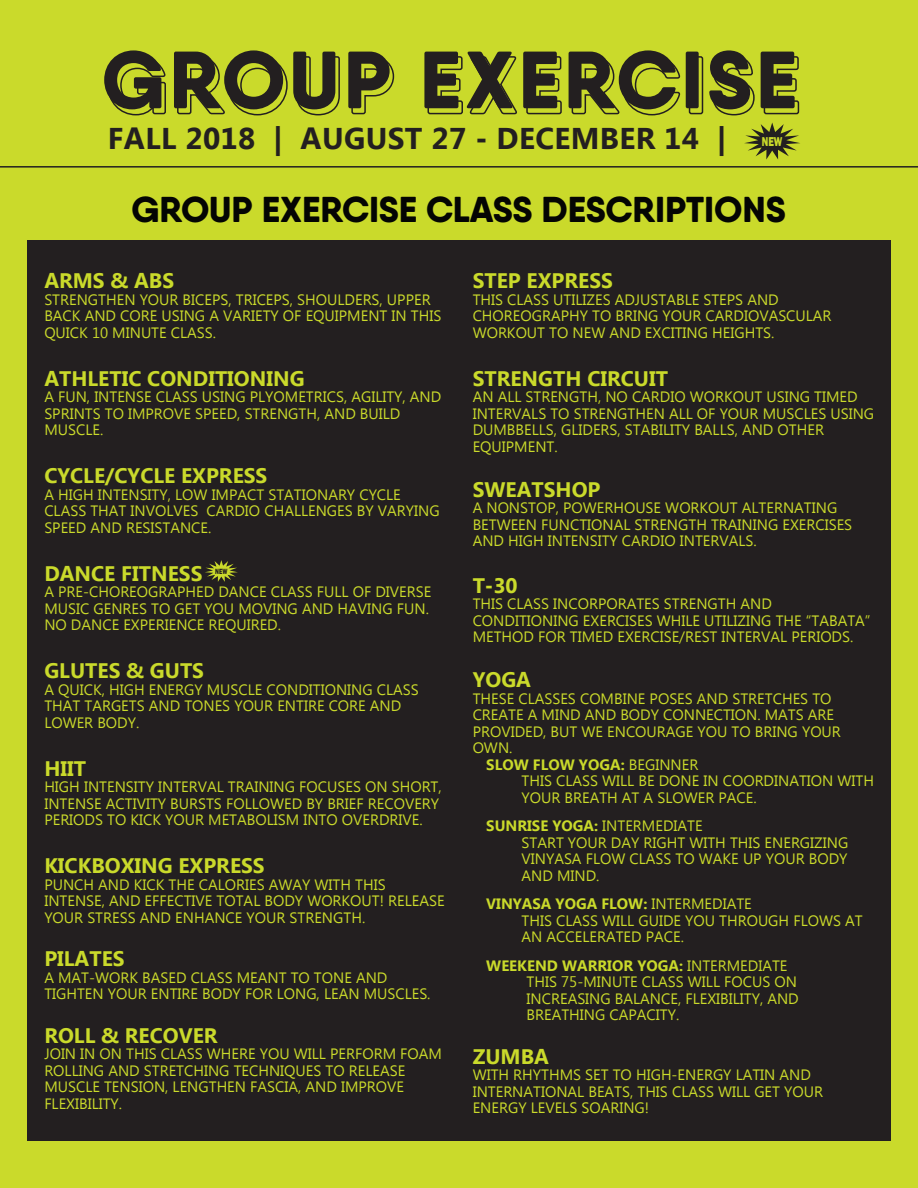
<style>
.page{position:relative;width:918px;height:1188px;background:#cada2b}
.page>*{position:absolute;margin:0;border:0;box-sizing:border-box;transform-origin:0 0}
.t1{font:800 36px "Qanelas Soft DEMO";color:#040503}
.t2{font:700 30px "Ebrima";letter-spacing:.01em;color:#231f20}
.t3{font:700 21px "Ebrima";color:#cada2b}
.t4{font:15px/16.5px "Ebrima";color:#cada2b}
.t5{font:700 15px "Ebrima";color:#cada2b}
.t6{font:800 13.2px "Franklin Gothic";color:#cada2b;scale:.72 1}
.t7{font:800 7.8px "Franklin Gothic";color:#231f20;scale:.72 1}
.s1{font-weight:400}
.s2{font-weight:700}
</style>
<div class="page">
<div style="left:27px;top:240px;width:864px;height:901px;background:#231f20"></div>
<div style="left:686px;top:52px;width:13px;height:56px;background:#231f20;border-radius:2px"></div>
<svg style="left:104px;top:50px;width:62px;height:66px"></svg>
<svg style="left:174px;top:50px;width:166px;height:66px"></svg>
<svg style="left:348px;top:52px;width:47px;height:63px"></svg>
<svg style="left:424px;top:52px;width:138px;height:63px"></svg>
<svg style="left:569px;top:50px;width:112px;height:66px"></svg>
<div style="left:689px;top:56px;width:14px;height:58px;border:2px solid #231f20;border-radius:2px"></div>
<svg style="left:709px;top:50px;width:46px;height:66px"></svg>
<svg style="left:761px;top:52px;width:39px;height:63px"></svg>
<hr style="left:0;top:166px;width:918px;height:2px;background:#231f20">
<svg style="left:205px;top:560px;width:33px;height:22px"></svg>
<svg style="left:744px;top:122px;width:56px;height:38px"></svg>
<h2 class="t2" style="left:108px;top:116px;width:620px">FALL 2018 | AUGUST 27 - DECEMBER 14 |</h2>
<p class="t6" style="left:762px;top:133px;width:30px">NEW</p>
<h1 class="t1" style="left:131px;top:193px;width:656px">GROUP EXERCISE CLASS DESCRIPTIONS</h1>
<h3 class="t3" style="left:44px;top:265px;width:131px">ARMS &amp; ABS</h3>
<p class="t4" style="left:44px;top:292px;width:398px">STRENGTHEN YOUR BICEPS, TRICEPS, SHOULDERS, UPPER<br>BACK AND CORE USING A VARIETY OF EQUIPMENT IN THIS<br>QUICK 10 MINUTE CLASS.</p>
<h3 class="t3" style="left:44px;top:363px;width:262px">ATHLETIC CONDITIONING</h3>
<p class="t4" style="left:44px;top:390px;width:398px">A FUN, INTENSE CLASS USING PLYOMETRICS, AGILITY, AND<br>SPRINTS TO IMPROVE SPEED, STRENGTH, AND BUILD<br>MUSCLE.</p>
<h3 class="t3" style="left:44px;top:460px;width:225px">CYCLE/CYCLE EXPRESS</h3>
<p class="t4" style="left:44px;top:487px;width:397px">A HIGH INTENSITY, LOW IMPACT STATIONARY CYCLE<br>CLASS THAT INVOLVES CARDIO CHALLENGES BY VARYING<br>SPEED AND RESISTANCE.</p>
<h3 class="t3" style="left:44px;top:558px;width:160px">DANCE FITNESS</h3>
<p class="t4" style="left:44px;top:585px;width:389px">A PRE-CHOREOGRAPHED DANCE CLASS FULL OF DIVERSE<br>MUSIC GENRES TO GET YOU MOVING AND HAVING FUN.<br>NO DANCE EXPERIENCE REQUIRED.</p>
<h3 class="t3" style="left:44px;top:655px;width:161px">GLUTES &amp; GUTS</h3>
<p class="t4" style="left:44px;top:682px;width:376px">A QUICK, HIGH ENERGY MUSCLE CONDITIONING CLASS<br>THAT TARGETS AND TONES YOUR ENTIRE CORE AND<br>LOWER BODY.</p>
<h3 class="t3" style="left:44px;top:753px;width:43px">HIIT</h3>
<p class="t4" style="left:44px;top:780px;width:399px">HIGH INTENSITY INTERVAL TRAINING FOCUSES ON SHORT,<br>INTENSE ACTIVITY BURSTS FOLLOWED BY BRIEF RECOVERY<br>PERIODS TO KICK YOUR METABOLISM INTO OVERDRIVE.</p>
<h3 class="t3" style="left:44px;top:850px;width:222px">KICKBOXING EXPRESS</h3>
<p class="t4" style="left:44px;top:877px;width:402px">PUNCH AND KICK THE CALORIES AWAY WITH THIS<br>INTENSE, AND EFFECTIVE TOTAL BODY WORKOUT! RELEASE<br>YOUR STRESS AND ENHANCE YOUR STRENGTH.</p>
<h3 class="t3" style="left:44px;top:943px;width:82px">PILATES</h3>
<p class="t4" style="left:44px;top:970px;width:388px">A MAT-WORK BASED CLASS MEANT TO TONE AND<br>TIGHTEN YOUR ENTIRE BODY FOR LONG, LEAN MUSCLES.</p>
<h3 class="t3" style="left:44px;top:1020px;width:175px">ROLL &amp; RECOVER</h3>
<p class="t4" style="left:44px;top:1047px;width:399px">JOIN IN ON THIS CLASS WHERE YOU WILL PERFORM FOAM ROLLING AND STRETCHING TECHNIQUES TO RELEASE MUSCLE TENSION, LENGTHEN FASCIA, AND IMPROVE FLEXIBILITY.</p>
<p class="t7" style="left:215px;top:566px;width:18px">NEW</p>
<h3 class="t3" style="left:473px;top:265px;width:142px">STEP EXPRESS</h3>
<p class="t4" style="left:473px;top:292px;width:360px">THIS CLASS UTILIZES ADJUSTABLE STEPS AND<br>CHOREOGRAPHY TO BRING YOUR CARDIOVASCULAR<br>WORKOUT TO NEW AND EXCITING HEIGHTS.</p>
<h3 class="t3" style="left:473px;top:363px;width:197px">STRENGTH CIRCUIT</h3>
<p class="t4" style="left:473px;top:390px;width:403px">AN ALL STRENGTH, NO CARDIO WORKOUT USING TIMED INTERVALS TO STRENGTHEN ALL OF YOUR MUSCLES USING DUMBBELLS, GLIDERS, STABILITY BALLS, AND OTHER EQUIPMENT.</p>
<h3 class="t3" style="left:473px;top:474px;width:129px">SWEATSHOP</h3>
<p class="t4" style="left:473px;top:501px;width:381px">A NONSTOP, POWERHOUSE WORKOUT ALTERNATING<br>BETWEEN FUNCTIONAL STRENGTH TRAINING EXERCISES<br>AND HIGH INTENSITY CARDIO INTERVALS.</p>
<h3 class="t3" style="left:473px;top:570px;width:46px">T-30</h3>
<p class="t4" style="left:473px;top:597px;width:399px">THIS CLASS INCORPORATES STRENGTH AND<br>CONDITIONING EXERCISES WHILE UTILIZING THE “TABATA”<br>METHOD FOR TIMED EXERCISE/REST INTERVAL PERIODS.</p>
<h3 class="t3" style="left:473px;top:664px;width:60px">YOGA</h3>
<p class="t4" style="left:473px;top:691px;width:360px">THESE CLASSES COMBINE POSES AND STRETCHES TO</p>
<p class="t4" style="left:473px;top:708px;width:363px">CREATE A MIND AND BODY CONNECTION. MATS ARE</p>
<p class="t4" style="left:473px;top:724px;width:370px">PROVIDED, BUT WE ENCOURAGE YOU TO BRING YOUR</p>
<p class="t4" style="left:473px;top:741px;width:41px">OWN.</p>
<p class="t5" style="left:486px;top:753px;width:214px">SLOW FLOW YOGA: <span class="s1">BEGINNER</span></p>
<p class="t4" style="left:522px;top:774px;width:354px">THIS CLASS WILL BE DONE IN COORDINATION WITH</p>
<p class="t4" style="left:522px;top:790px;width:237px">YOUR BREATH AT A SLOWER PACE.</p>
<p class="t4" style="left:522px;top:819px;width:328px;text-indent:-35px"><span class="s2">SUNRISE YOGA:</span> INTERMEDIATE<br>START YOUR DAY RIGHT WITH THIS ENERGIZING<br>VINYASA FLOW CLASS TO WAKE UP YOUR BODY<br>AND MIND.</p>
<p class="t4" style="left:522px;top:897px;width:343px;text-indent:-35px"><span class="s2">VINYASA YOGA FLOW:</span> INTERMEDIATE<br>THIS CLASS WILL GUIDE YOU THROUGH FLOWS AT<br>AN ACCELERATED PACE.</p>
<p class="t4" style="left:527px;top:958px;width:274px;text-indent:-40px"><span class="s2">WEEKEND WARRIOR YOGA:</span> INTERMEDIATE<br>THIS 75-MINUTE CLASS WILL FOCUS ON<br>INCREASING BALANCE, FLEXIBILITY, AND<br>BREATHING CAPACITY.</p>
<h3 class="t3" style="left:473px;top:1041px;width:78px">ZUMBA</h3>
<p class="t4" style="left:473px;top:1068px;width:352px">WITH RHYTHMS SET TO HIGH-ENERGY LATIN AND<br>INTERNATIONAL BEATS, THIS CLASS WILL GET YOUR<br>ENERGY LEVELS SOARING!</p>
</div>
